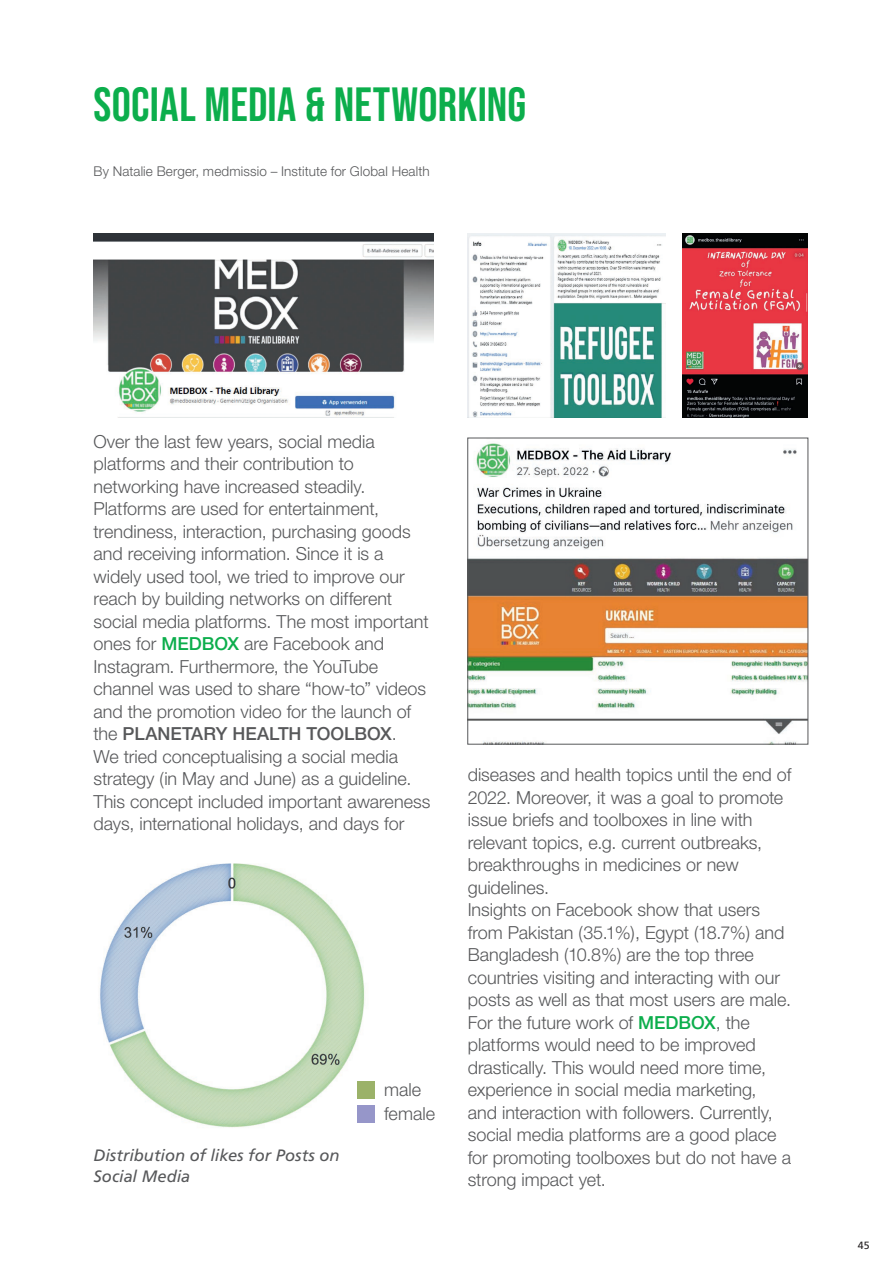
<style>
.page{position:relative;width:893px;height:1263px;background:#fff}
.page>*{position:absolute;margin:0;border:0;box-sizing:border-box;transform-origin:0 0}
.t1{font:48px "Bebas Neue";letter-spacing:.005em;color:#0cae4c}
.t2{font:300 18px/22.5px "Helvetica Neue";color:#57585a}
.t3{font:italic 16.5px/21px "Frutiger";letter-spacing:-.005em;color:#57585a}
.t4{font:300 13.5px "Helvetica Neue";letter-spacing:.01em;color:#57585a}
.t5{font:10.5px "Frutiger";color:#231f20}
.s1{font-weight:500;color:#0cae4c}
.s2{font-weight:500}
</style>
<div class="page">
<img style="left:469px;top:443px;width:337px;height:299px">
<div style="left:467px;top:438px;width:341px;height:306px;border:1px solid #57585a"></div>
<img style="left:94px;top:234px;width:340px;height:184px">
<img style="left:683px;top:234px;width:125px;height:184px">
<img style="left:468px;top:234px;width:198px;height:184px">
<img style="left:100px;top:863px;width:275px;height:265px">
<div style="left:358px;top:1105px;width:17px;height:17px;background:#9696c9"></div>
<div style="left:358px;top:1081px;width:17px;height:17px;background:#9bb269"></div>
<h1 class="t1" style="left:94px;top:77px;width:434px">SOCIAL MEDIA &amp; NETWORKING</h1>
<p class="t4" style="left:94px;top:163px;width:338px">By Natalie Berger, medmissio – Institute for Global Health</p>
<p class="t2" style="left:94px;top:430px;width:338px">Over the last few years, social media platforms and their contribution to networking have increased steadily.<br>Platforms are used for entertainment, trendiness, interaction, purchasing goods and receiving information. Since it is a widely used tool, we tried to improve our reach by building networks on different social media platforms. The most important ones for <span class="s1">MEDBOX</span> are Facebook and Instagram. Furthermore, the YouTube channel was used to share “how-to” videos and the promotion video for the launch of the <span class="s2">PLANETARY HEALTH TOOLBOX</span>.<br>We tried conceptualising a social media strategy (in May and June) as a guideline.<br>This concept included important awareness days, international holidays, and days for</p>
<p class="t3" style="left:94px;top:1145px;width:248px">Distribution of likes for Posts on<br>Social Media</p>
<p class="t2" style="left:384px;top:1077px;width:52px;line-height:24px">male female</p>
<p class="t2" style="left:468px;top:763px;width:325px">diseases and health topics until the end of 2022. Moreover, it was a goal to promote issue briefs and toolboxes in line with relevant topics, e.g. current outbreaks, breakthroughs in medicines or new guidelines.<br>Insights on Facebook show that users from Pakistan (35.1%), Egypt (18.7%) and Bangladesh (10.8%) are the top three countries visiting and interacting with our posts as well as that most users are male.<br>For the future work of <span class="s1">MEDBOX</span>, the platforms would need to be improved drastically. This would need more time, experience in social media marketing,<br>and interaction with followers. Currently, social media platforms are a good place for promoting toolboxes but do not have a strong impact yet.</p>
<p class="t5" style="left:858px;top:1239px;width:13px">45</p>
</div>
